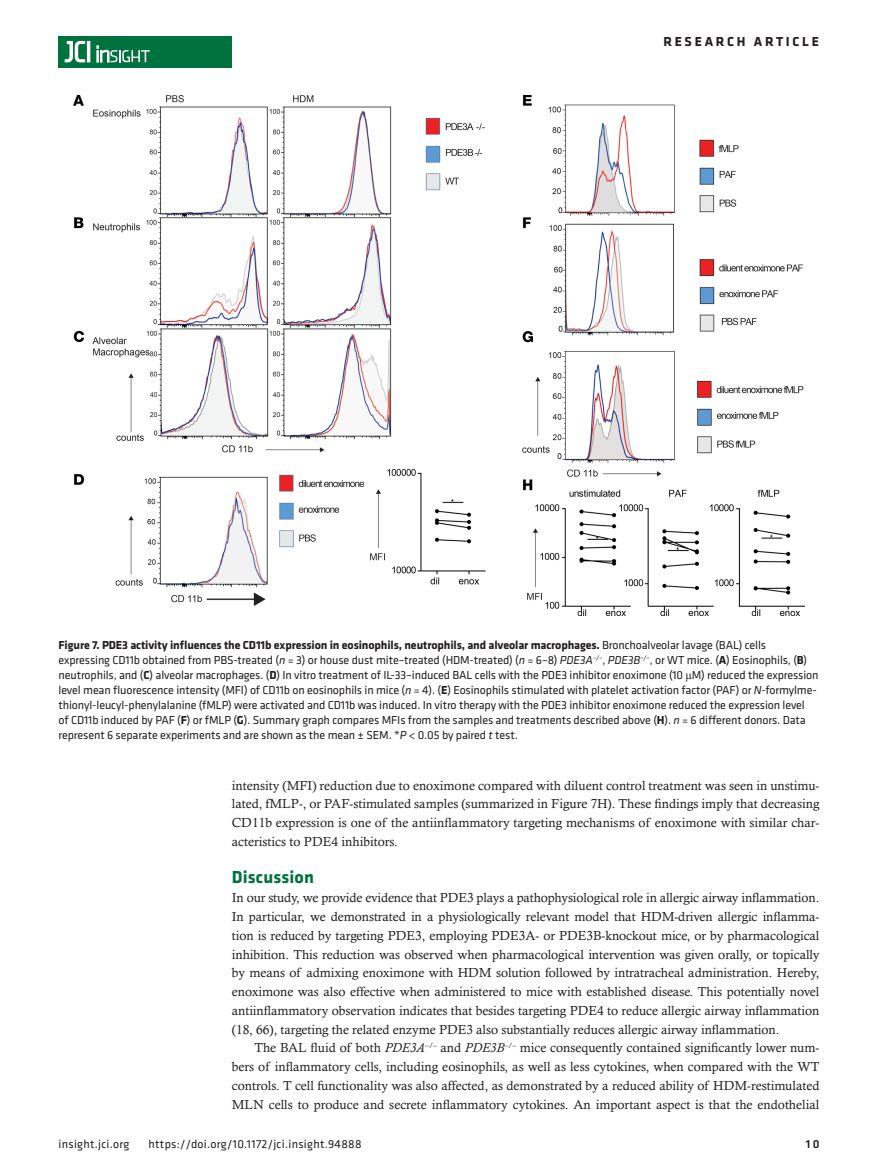
<style>
.page{position:relative;width:878px;height:1175px;background:#fff}
.page>*{position:absolute;margin:0;border:0;box-sizing:border-box;transform-origin:0 0}
.t1{font:700 18px "Klavika";letter-spacing:.01em;color:#00723e}
.t2{font:700 13.5px "Klavika Basic";letter-spacing:.2em;color:#231f20}
.t3{font:13.2px/18.8px "Calisto MT Std";color:#231f20;text-align:justify}
.t4{font:12px/15px "Klavika Basic";letter-spacing:-.01em;color:#231f20}
.t5{font:12px "Klavika Basic";letter-spacing:.025em;color:#231f20}
.t6{font:500 12px "Klavika Basic";color:#231f20}
.s1{font-weight:700}
.s2{font-style:italic}
.s3{font-family:"Times New Roman"}
</style>
<div class="page">
<div style="left:59px;top:36px;width:173px;height:31px;background:#00723e"></div>
<hr style="left:87px;top:41px;width:3px;height:21px;background:#fff">
<svg style="left:64px;top:41px;width:21px;height:22px"></svg>
<svg style="left:97px;top:46px;width:53px;height:16px"></svg>
<img style="left:74px;top:96px;width:730px;height:520px">
<p class="t2" style="left:663px;top:32px;width:157px">RESEARCH ARTICLE</p>
<p class="t4" style="left:59px;top:636px;width:761px"><span class="s1">Figure 7. PDE3 activity influences the CD11b expression in eosinophils, neutrophils, and alveolar macrophages.</span> Bronchoalveolar lavage (BAL) cells expressing CD11b obtained from PBS-treated (<span class="s2">n</span> = 3) or house dust mite–treated (HDM-treated) (<span class="s2">n</span> = 6–8) <span class="s2">PDE3A</span><sup>–/–</sup>, <span class="s2">PDE3B</span><sup>–/–</sup>, or WT mice. (<span class="s1">A</span>) Eosinophils, (<span class="s1">B</span>) neutrophils, and (<span class="s1">C</span>) alveolar macrophages. (<span class="s1">D</span>) In vitro treatment of IL-33–induced BAL cells with the PDE3 inhibitor enoximone (10 <span class="s3">μ</span>M) reduced the expression level mean fluorescence intensity (MFI) of CD11b on eosinophils in mice (<span class="s2">n</span> = 4). (<span class="s1">E</span>) Eosinophils stimulated with platelet activation factor (PAF) or <span class="s2">N</span>-formylme&shy;thionyl-leucyl-phenylalanine (fMLP) were activated and CD11b was induced. In vitro therapy with the PDE3 inhibitor enoximone reduced the expression level<br>of CD11b induced by PAF (<span class="s1">F</span>) or fMLP (<span class="s1">G</span>). Summary graph compares MFIs from the samples and treatments described above (<span class="s1">H</span>). <span class="s2">n</span> = 6 different donors. Data represent 6 separate experiments and are shown as the mean ± SEM. *<span class="s2">P</span> &lt; 0.05 by paired <span class="s2">t</span> test.</p>
<p class="t3" style="left:232px;top:775px;width:589px">intensity (MFI) reduction due to enoximone compared with diluent control treatment was seen in unstimu&shy;lated, fMLP-, or PAF-stimulated samples (summarized in Figure 7H). These findings imply that decreasing CD11b expression is one of the antiinflammatory targeting mechanisms of enoximone with similar char&shy;acteristics to PDE4 inhibitors.</p>
<h1 class="t1" style="left:232px;top:864px;width:84px">Discussion</h1>
<p class="t3" style="left:232px;top:888px;width:589px">In our study, we provide evidence that PDE3 plays a pathophysiological role in allergic airway inflammation.<br>In particular, we demonstrated in a physiologically relevant model that HDM-driven allergic inflamma&shy;tion is reduced by targeting PDE3, employing PDE3A- or PDE3B-knockout mice, or by pharmacological inhibition. This reduction was observed when pharmacological intervention was given orally, or topically by means of admixing enoximone with HDM solution followed by intratracheal administration. Hereby, enoximone was also effective when administered to mice with established disease. This potentially novel antiinflammatory observation indicates that besides targeting PDE4 to reduce allergic airway inflammation (18, 66), targeting the related enzyme PDE3 also substantially reduces allergic airway inflammation.</p>
<p class="t3" style="left:232px;top:1038px;width:589px;text-indent:23px">The BAL fluid of both <span class="s2">PDE3A</span><sup>–/–</sup> and <span class="s2">PDE3B</span><sup>–/–</sup> mice consequently contained significantly lower num&shy;bers of inflammatory cells, including eosinophils, as well as less cytokines, when compared with the WT controls. T cell functionality was also affected, as demonstrated by a reduced ability of HDM-restimulated MLN cells to produce and secrete inflammatory cytokines. An important aspect is that the endothelial</p>
<p class="t5" style="left:58px;top:1135px;width:72px">insight.jci.org</p>
<p class="t5" style="left:148px;top:1135px;width:214px">https://doi.org/10.1172/jci.insight.94888</p>
<p class="t6" style="left:805px;top:1135px;width:15px">10</p>
</div>
